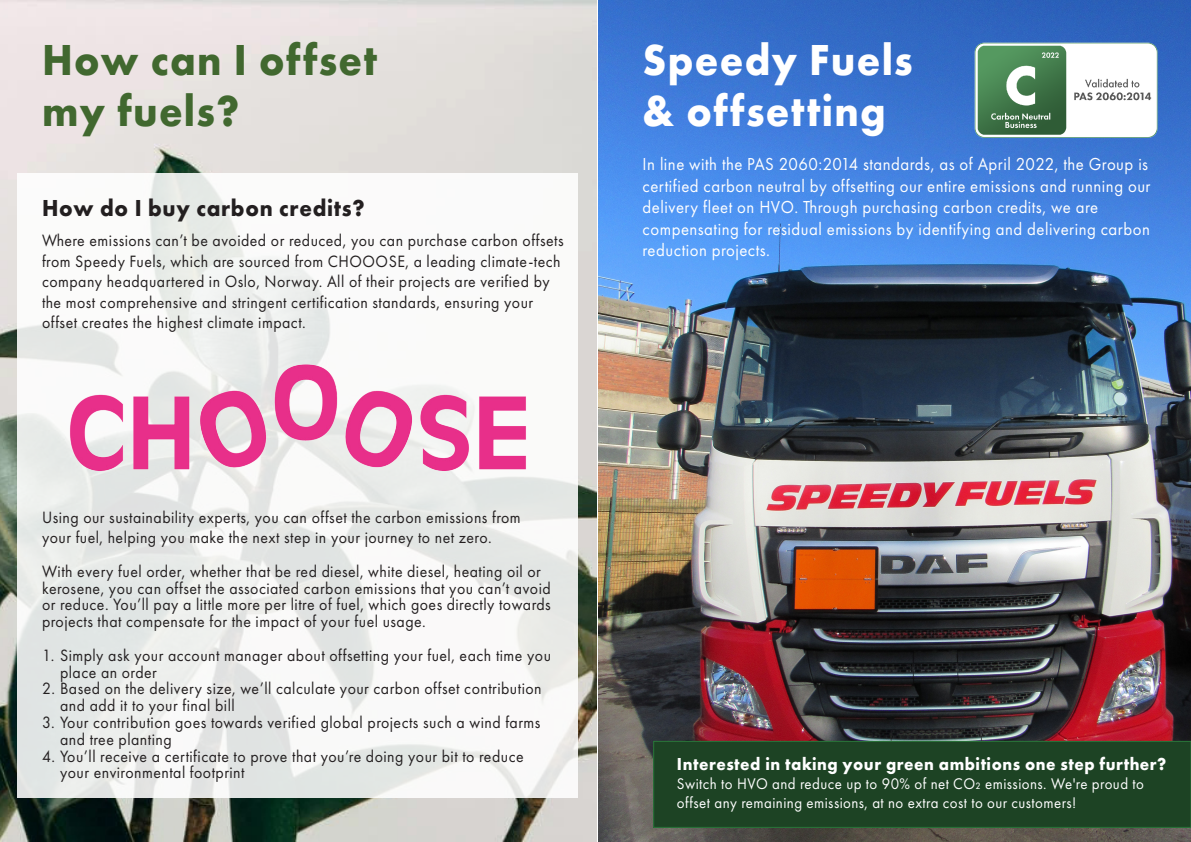
<style>
.page{position:relative;width:1191px;height:842px;background:#fff}
.page>*{position:absolute;margin:0;border:0;box-sizing:border-box;transform-origin:0 0}
.Center{font:700 45px/51px "Futura PT";letter-spacing:.03em;color:#fff;scale:.93 1}
.Center-2{font:700 45px/51px "Futura PT";letter-spacing:.03em;color:#41682f;scale:.93 1}
.Left_Justify{font:700 24px "Futura PT";letter-spacing:.03em;color:#231f20;scale:.93 1}
.Left_Justify-2{font:18px/21.6px "Futura PT";letter-spacing:.03em;color:#fff;scale:.93 1}
.Left_Justify-3{font:700 18px "Futura PT";letter-spacing:.03em;color:#fff;scale:.93 1}
.Left_Justify-4{font:17px/16.8px "Futura PT";letter-spacing:.03em;color:#231f20;scale:.93 1}
.Left_Justify-5{font:16px/19.2px "Futura PT";letter-spacing:.03em;color:#fff;scale:.93 1}
</style>
<div class="page">
<img style="left:0;top:0;width:596px;height:842px">
<img style="left:598px;top:0;width:593px;height:842px">
<svg style="left:18px;top:173px;width:560px;height:625px"></svg>
<img style="left:0;top:321px;width:597px;height:200px">
<img style="left:971px;top:41px;width:189px;height:99px">
<div style="left:653px;top:741px;width:538px;height:86px;background:#1d4324"></div>
<div style="left:653px;top:741px;width:538px;height:87px;border:1px solid #2a763a"></div>
<p class="Center-2" style="left:42px;top:33px;width:362px">How can I offset my fuels?</p>
<p class="Left_Justify" style="left:42px;top:192px;width:348px">How do I buy carbon credits?</p>
<p class="Left_Justify-4" style="left:42px;top:230px;width:562px;line-height:20.4px">Where emissions can’t be avoided or reduced, you can purchase carbon offsets from Speedy Fuels, which are sourced from CHOOOSE, a leading climate-tech company headquartered in Oslo, Norway. All of their projects are verified by the most comprehensive and stringent certification standards, ensuring your offset creates the highest climate impact.</p>
<p class="Left_Justify-4" style="left:42px;top:507px;width:516px;line-height:20.4px">Using our sustainability experts, you can offset the carbon emissions from your fuel, helping you make the next step in your journey to net zero.</p>
<p class="Left_Justify-4" style="left:42px;top:563px;width:548px">With every fuel order, whether that be red diesel, white diesel, heating oil or kerosene, you can offset the associated carbon emissions that you can’t avoid or reduce. You’ll pay a little more per litre of fuel, which goes directly towards projects that compensate for the impact of your fuel usage.</p>
<p class="Left_Justify-4" style="left:60px;top:647px;width:529px;text-indent:-18px">1. Simply ask your account manager about offsetting your fuel, each time you place an order</p>
<p class="Left_Justify-4" style="left:60px;top:680px;width:519px;text-indent:-18px">2. Based on the delivery size, we’ll calculate your carbon offset contribution and add it to your final bill</p>
<p class="Left_Justify-4" style="left:60px;top:714px;width:518px;text-indent:-18px">3. Your contribution goes towards verified global projects such a wind farms and tree planting</p>
<p class="Left_Justify-4" style="left:60px;top:747px;width:500px;text-indent:-18px">4. You’ll receive a certificate to prove that you’re doing your bit to reduce your environmental footprint</p>
<p class="Center" style="left:642px;top:33px;width:292px">Speedy Fuels &amp; offsetting</p>
<p class="Left_Justify-2" style="left:642px;top:153px;width:548px">In line with the PAS 2060:2014 standards, as of April 2022, the Group is certified carbon neutral by offsetting our entire emissions and running our delivery fleet on HVO. Through purchasing carbon credits, we are compensating for residual emissions by identifying and delivering carbon reduction projects.</p>
<p class="Left_Justify-3" style="left:677px;top:752px;width:527px">Interested in taking your green ambitions one step further?</p>
<p class="Left_Justify-5" style="left:677px;top:774px;width:503px">Switch to HVO and reduce up to 90% of net CO2 emissions. We're proud to offset any remaining emissions, at no extra cost to our customers!</p>
</div>
